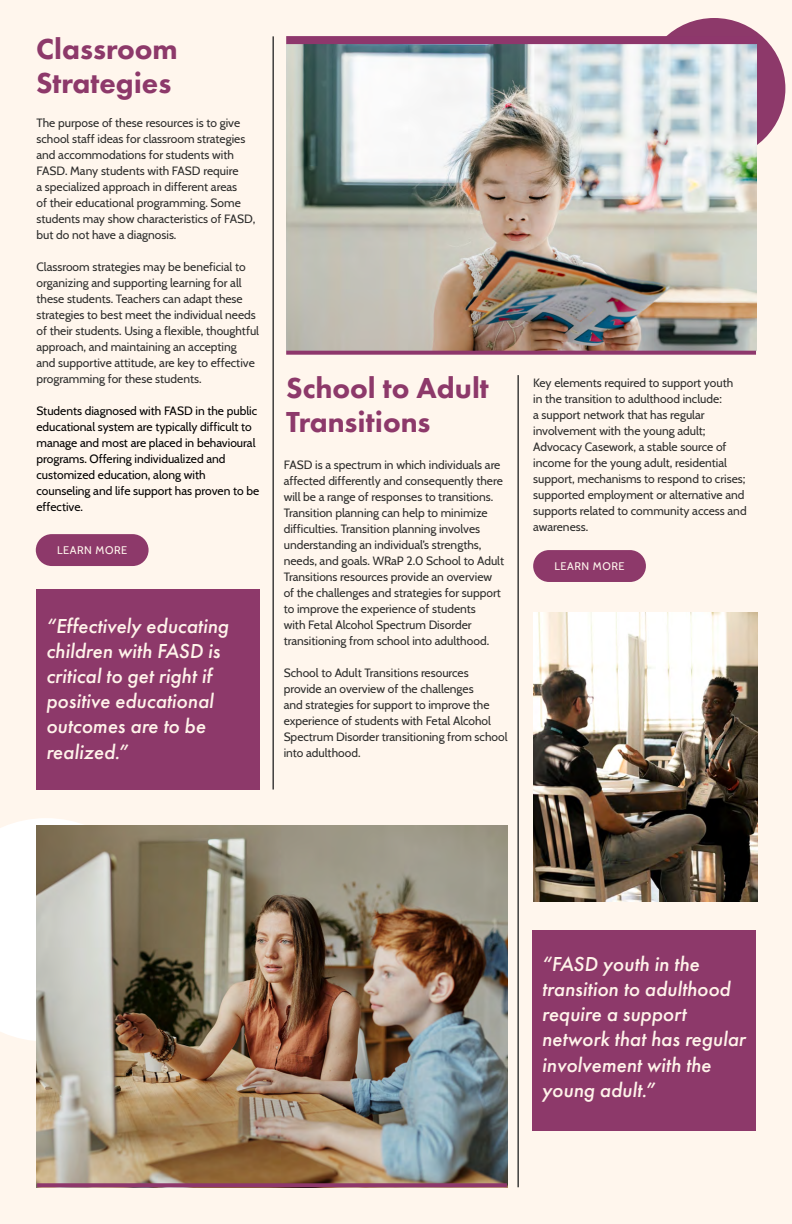
<style>
.page{position:relative;width:792px;height:1224px;background:#fff6ed}
.page>*{position:absolute;margin:0;border:0;box-sizing:border-box;transform-origin:0 0}
.t1{font:800 30px/34px "Futura PT";color:#8d396a}
.t2{font:italic 500 21px/25.2px "Futura PT";color:#fff3ea}
.t3{font:12px/16px "Cabin";color:#2d2d2c}
.t4{font:12px/16px "Cabin";color:#000}
.t5{font:11px "Cabin";letter-spacing:.05em;color:#fff6ed}
</style>
<div class="page">
<div style="left:0;top:818px;width:83px;height:223px;background:#fff"></div>
<div style="left:643px;top:18px;width:142px;height:141px;background:#8d396a;border-radius:50%"></div>
<img style="left:286px;top:44px;width:470px;height:307px">
<svg style="left:286px;top:351px;width:470px;height:4px;background:#964576"></svg>
<div style="left:286px;top:36px;width:470px;height:8px;background:#8e376c"></div>
<hr style="left:518px;top:375px;width:1px;height:812px;background:#19191a">
<hr style="left:273px;top:36px;width:1px;height:754px;background:#19191a">
<img style="left:36px;top:825px;width:472px;height:363px">
<div style="left:36px;top:589px;width:224px;height:201px;background:#8d396a"></div>
<div style="left:532px;top:930px;width:224px;height:200px;background:#8d396a"></div>
<svg style="left:37px;top:1183px;width:470px;height:4px;background:#8f3c6b"></svg>
<img style="left:534px;top:612px;width:224px;height:289px">
<div style="left:36px;top:534px;width:113px;height:32px;background:#8d396a;border-radius:16px"></div>
<div style="left:533px;top:550px;width:113px;height:32px;background:#8d396a;border-radius:16px"></div>
<h1 class="t1" style="left:36px;top:32px;width:143px">Classroom<br>Strategies</h1>
<p class="t3" style="left:36px;top:114px;width:220px">The purpose of these resources is to give school staff ideas for classroom strategies and accommodations for students with FASD. Many students with FASD require<br>a specialized approach in different areas<br>of their educational programming. Some students may show characteristics of FASD, but do not have a diagnosis.</p>
<p class="t3" style="left:36px;top:258px;width:224px">Classroom strategies may be beneficial to organizing and supporting learning for all these students. Teachers can adapt these strategies to best meet the individual needs of their students. Using a flexible, thoughtful approach, and maintaining an accepting<br>and supportive attitude, are key to effective programming for these students.</p>
<p class="t4" style="left:36px;top:402px;width:224px">Students diagnosed with FASD in the public educational system are typically difficult to manage and most are placed in behavioural programs. Offering individualized and customized education, along with counseling and life support has proven to be effective.</p>
<p class="t5" style="left:57px;top:541px;width:72px">LEARN MORE</p>
<h2 class="t2" style="left:46px;top:613px;width:184px">“Effectively educating children with FASD is critical to get right if positive educational outcomes are to be realized.”</h2>
<h1 class="t1" style="left:286px;top:371px;width:204px">School to Adult<br>Transitions</h1>
<p class="t3" style="left:284px;top:456px;width:222px">FASD is a spectrum in which individuals are affected differently and consequently there will be a range of responses to transitions.<br>Transition planning can help to minimize difficulties. Transition planning involves understanding an individual’s strengths, needs, and goals. WRaP 2.0 School to Adult Transitions resources provide an overview of the challenges and strategies for support to improve the experience of students<br>with Fetal Alcohol Spectrum Disorder transitioning from school into adulthood.</p>
<p class="t3" style="left:284px;top:664px;width:225px">School to Adult Transitions resources provide an overview of the challenges<br>and strategies for support to improve the experience of students with Fetal Alcohol Spectrum Disorder transitioning from school into adulthood.</p>
<p class="t3" style="left:533px;top:374px;width:215px">Key elements required to support youth<br>in the transition to adulthood include:<br>a support network that has regular involvement with the young adult; Advocacy Casework, a stable source of income for the young adult, residential support, mechanisms to respond to crises; supported employment or alternative and supports related to community access and awareness.</p>
<p class="t5" style="left:554px;top:557px;width:72px">LEARN MORE</p>
<h2 class="t2" style="left:542px;top:951px;width:205px">“FASD youth in the transition to adulthood require a support network that has regular involvement with the young adult.”</h2>
</div>
